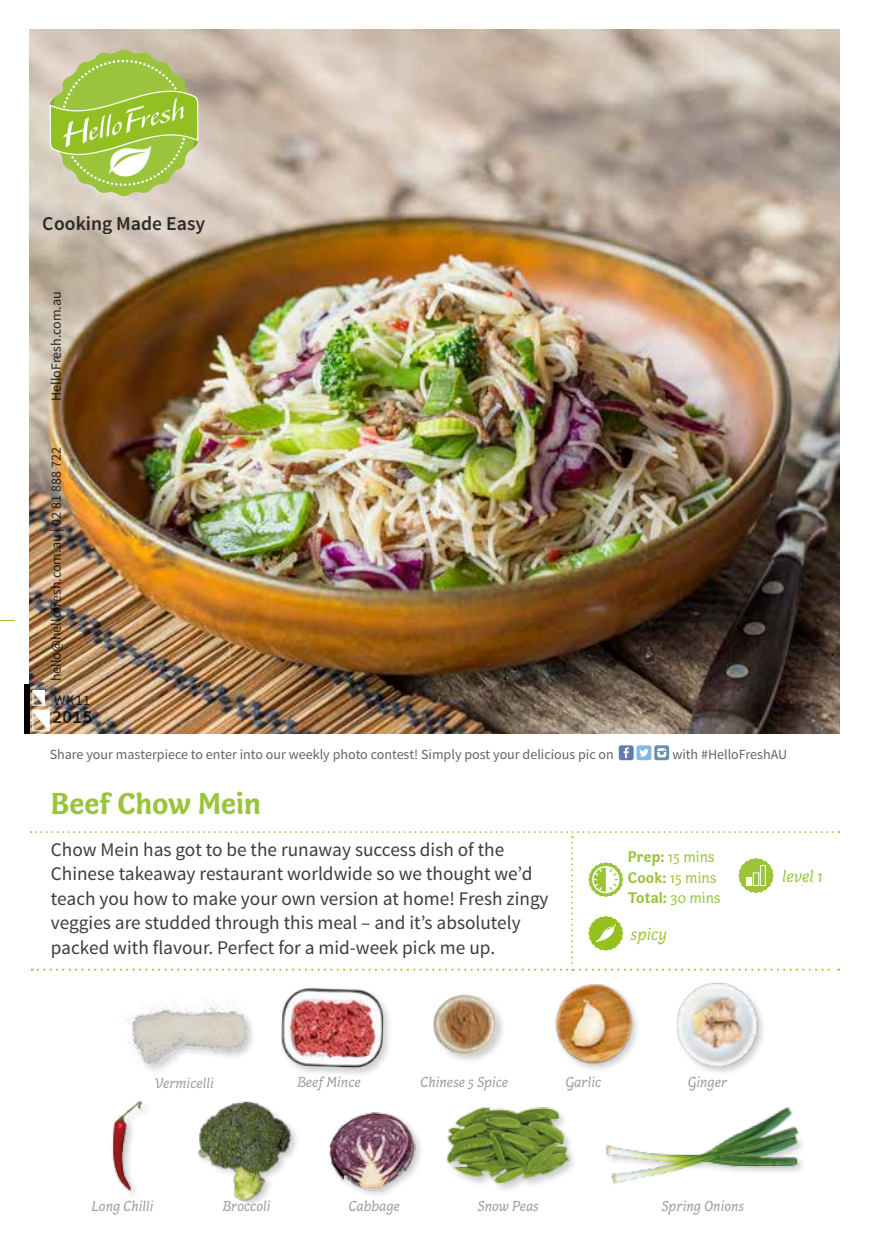
<style>
.page{position:relative;width:869px;height:1241px;background:#fff}
.page>*{position:absolute;margin:0;border:0;box-sizing:border-box;transform-origin:0 0}
.t1{font:700 30.97px "Capucine Basic";letter-spacing:-.005em;color:#9ac43a}
.t2{font:600 19.6px "Source Sans Pro";color:#000}
.t3{font:19.25px/24.5px "Source Sans Pro";color:#3c3c3b}
.t4{font:600 18.55px "Source Sans Pro";color:#000}
.t5{font:italic 17.5px "Capucine Basic";color:#9ac43a}
.t6{font:15.75px/20.5px "Capucine Basic";color:#9ac43a}
.t7{font:italic 14.88px "Capucine Basic";color:#9d9d9c}
.t8{font:14.53px "Source Sans Pro";color:#000}
.t9{font:14px "Source Sans Pro";color:#3c3c3b}
.t10{font:14px "Source Sans Pro";color:#000}
.s1{font-weight:700}
</style>
<div class="page">
<img style="left:30px;top:30px;width:808px;height:703px">
<svg style="left:0;top:620px;width:14px;height:1px"></svg>
<svg style="left:50px;top:50px;width:148px;height:146px;background:#b0c967"></svg>
<svg style="left:618px;top:745px;width:15px;height:15px"></svg>
<svg style="left:623px;top:747px;width:5px;height:11px"></svg>
<svg style="left:654px;top:745px;width:14px;height:15px"></svg>
<svg style="left:656px;top:748px;width:10px;height:9px"></svg>
<svg style="left:636px;top:745px;width:15px;height:15px"></svg>
<svg style="left:639px;top:748px;width:9px;height:8px"></svg>
<div style="left:24px;top:684px;width:6px;height:49px;background:#000"></div>
<img style="left:121px;top:1001px;width:132px;height:70px">
<div style="left:327px;top:1110px;width:97px;height:88px;background:#000;opacity:.2"></div>
<img style="left:327px;top:1110px;width:95px;height:79px">
<img style="left:447px;top:1107px;width:127px;height:79px">
<div style="left:604px;top:1133px;width:203px;height:42px;background:#000;opacity:.2"></div>
<img style="left:605px;top:1107px;width:195px;height:77px">
<div style="left:432px;top:992px;width:74px;height:72px;background:#000;opacity:.2"></div>
<img style="left:432px;top:992px;width:70px;height:66px">
<div style="left:279px;top:985px;width:114px;height:92px;background:#000;opacity:.2"></div>
<img style="left:279px;top:985px;width:107px;height:84px">
<img style="left:555px;top:984px;width:80px;height:86px">
<div style="left:673px;top:981px;width:93px;height:95px;background:#000;opacity:.2"></div>
<img style="left:673px;top:981px;width:86px;height:89px">
<img style="left:112px;top:1101px;width:30px;height:92px">
<div style="left:196px;top:1099px;width:104px;height:110px;background:#000;opacity:.2"></div>
<img style="left:196px;top:1099px;width:104px;height:100px">
<svg style="left:32px;top:689px;width:18px;height:43px"></svg>
<svg style="left:31px;top:831px;width:808px;height:139px"></svg>
<p class="t2" style="left:43px;top:210px;width:164px">Cooking Made Easy</p>
<p class="t10" style="left:47px;top:401px;width:111px;rotate:-90deg">HelloFresh.com.au</p>
<p class="t10" style="left:47px;top:681px;width:235px;rotate:-90deg">hello@hellofresh.com.au | 02 81 888 722</p>
<p class="t8" style="left:54px;top:691px;width:38px">WK11</p>
<p class="t4" style="left:52px;top:705px;width:41px">2015</p>
<p class="t9" style="left:50px;top:745px;width:565px">Share your masterpiece to enter into our weekly photo contest! Simply post your delicious pic on</p>
<p class="t9" style="left:672px;top:745px;width:116px">with #HelloFreshAU</p>
<h1 class="t1" style="left:51px;top:779px;width:211px">Beef Chow Mein</h1>
<p class="t3" style="left:51px;top:837px;width:499px">Chow Mein has got to be the runaway success dish of the Chinese takeaway restaurant worldwide so we thought we’d teach you how to make your own version at home! Fresh zingy veggies are studded through this meal – and it’s absolutely packed with flavour. Perfect for a mid-week pick me up.</p>
<p class="t6" style="left:627px;top:845px;width:94px"><span class="s1">Prep:</span> 15 mins<br><span class="s1">Cook:</span> 15 mins<br><span class="s1">Total:</span> 30 mins</p>
<p class="t5" style="left:630px;top:921px;width:38px">spicy</p>
<p class="t5" style="left:781px;top:863px;width:42px">level 1</p>
<p class="t7" style="left:297px;top:1071px;width:65px">Beef Mince</p>
<p class="t7" style="left:565px;top:1071px;width:37px">Garlic</p>
<p class="t7" style="left:687px;top:1071px;width:41px">Ginger</p>
<p class="t7" style="left:155px;top:1072px;width:60px">Vermicelli</p>
<p class="t7" style="left:420px;top:1071px;width:90px">Chinese 5 Spice</p>
<p class="t7" style="left:91px;top:1195px;width:64px">Long Chilli</p>
<p class="t7" style="left:222px;top:1195px;width:49px">Broccoli</p>
<p class="t7" style="left:348px;top:1195px;width:53px">Cabbage</p>
<p class="t7" style="left:477px;top:1195px;width:63px">Snow Peas</p>
<p class="t7" style="left:661px;top:1195px;width:84px">Spring Onions</p>
</div>
